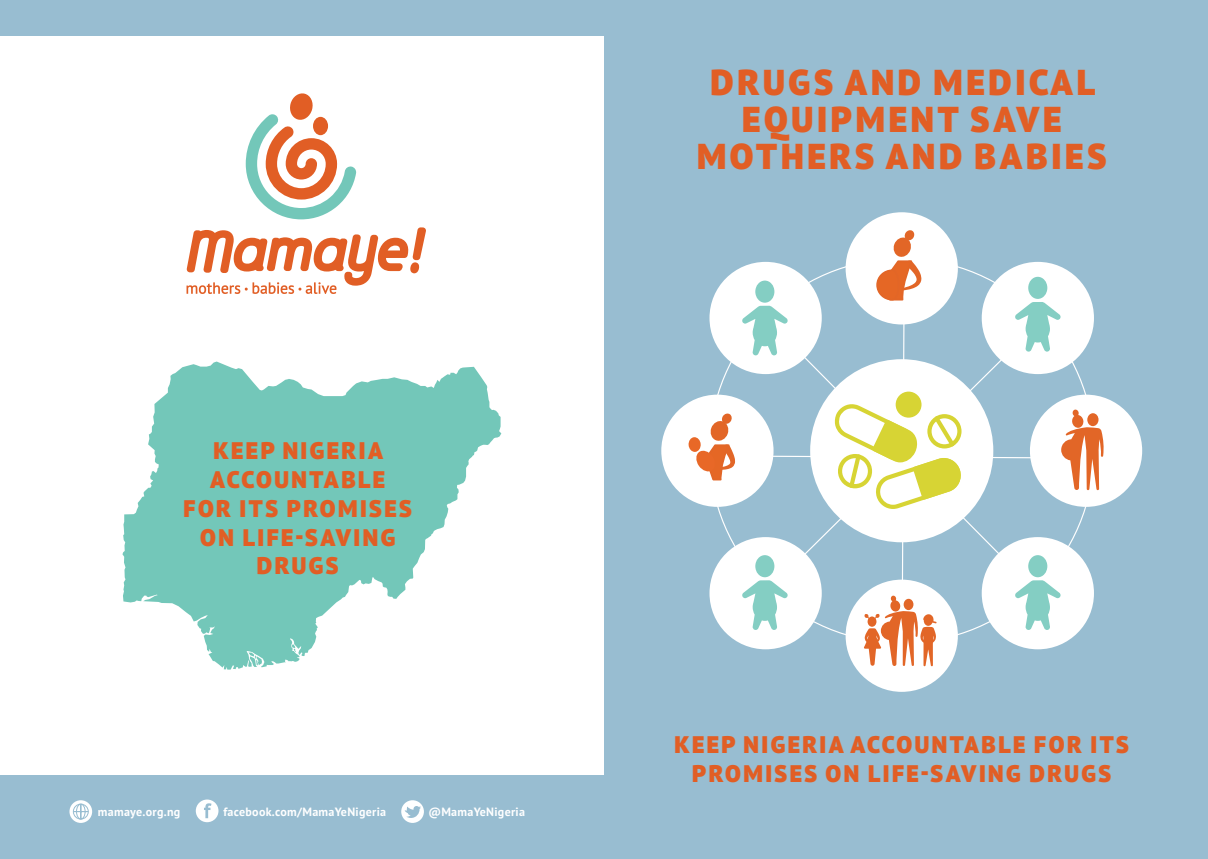
<style>
.page{position:relative;width:1208px;height:859px;background:#fff}
.page>*{position:absolute;margin:0;border:0;box-sizing:border-box;transform-origin:0 0}
.t1{font:900 36px/37px "PT Sans Pro";letter-spacing:.105em;color:#e15e25;text-align:center}
.t2{font:900 24px/28.8px "PT Sans Pro";letter-spacing:.105em;color:#e15e25;text-align:center}
.t3{font:700 12px "PT Sans Pro";letter-spacing:.025em;color:#fff}
</style>
<div class="page">
<div style="left:604px;top:0;width:604px;height:859px;background:#98bdd1"></div>
<div style="left:661px;top:395px;width:112px;height:112px;background:#fff;border-radius:50%"></div>
<div style="left:688px;top:437px;width:13px;height:15px;background:#e86827;border-radius:50%"></div>
<div style="left:845px;top:212px;width:113px;height:112px;background:#fff;border-radius:50%"></div>
<div style="left:1030px;top:395px;width:112px;height:112px;background:#fff;border-radius:50%"></div>
<div style="left:845px;top:580px;width:113px;height:112px;background:#fff;border-radius:50%"></div>
<div style="left:0;top:776px;width:612px;height:83px;background:#98bdd1"></div>
<div style="left:0;top:0;width:612px;height:36px;background:#98bdd1"></div>
<svg style="left:246px;top:93px;width:110px;height:126px"></svg>
<div style="left:313px;top:117px;width:15px;height:18px;background:#e15e25;border-radius:50%"></div>
<svg style="left:186px;top:227px;width:240px;height:67px"></svg>
<svg style="left:695px;top:229px;width:409px;height:437px"></svg>
<div style="left:755px;top:281px;width:19px;height:22px;background:#84cec3;border-radius:50%"></div>
<svg style="left:122px;top:362px;width:379px;height:308px;fill:#73c7b9"></svg>
<svg style="left:248px;top:652px;width:14px;height:15px"></svg>
<div style="left:401px;top:800px;width:23px;height:23px;background:#fff;border-radius:50%"></div>
<svg style="left:69px;top:800px;width:23px;height:23px"></svg>
<svg style="left:405px;top:806px;width:16px;height:12px"></svg>
<div style="left:196px;top:799px;width:22px;height:23px;background:#fff;border-radius:50%"></div>
<svg style="left:204px;top:803px;width:7px;height:15px"></svg>
<svg style="left:73px;top:803px;width:16px;height:17px"></svg>
<p class="t2" style="left:183px;top:436px;width:230px">KEEP NIGERIA<br>ACCOUNTABLE<br>FOR ITS PROMISES<br>ON LIFE-SAVING<br>DRUGS</p>
<p class="t3" style="left:98px;top:803px;width:84px">mamaye.org.ng</p>
<p class="t3" style="left:223px;top:803px;width:164px">facebook.com/MamaYeNigeria</p>
<p class="t3" style="left:428px;top:803px;width:98px">@MamaYeNigeria</p>
<h1 class="t1" style="left:697px;top:63px;width:411px">DRUGS AND MEDICAL<br>EQUIPMENT SAVE<br>MOTHERS AND BABIES</h1>
<p class="t2" style="left:674px;top:729px;width:456px">KEEP NIGERIA ACCOUNTABLE FOR ITS<br>PROMISES ON LIFE-SAVING DRUGS</p>
</div>
